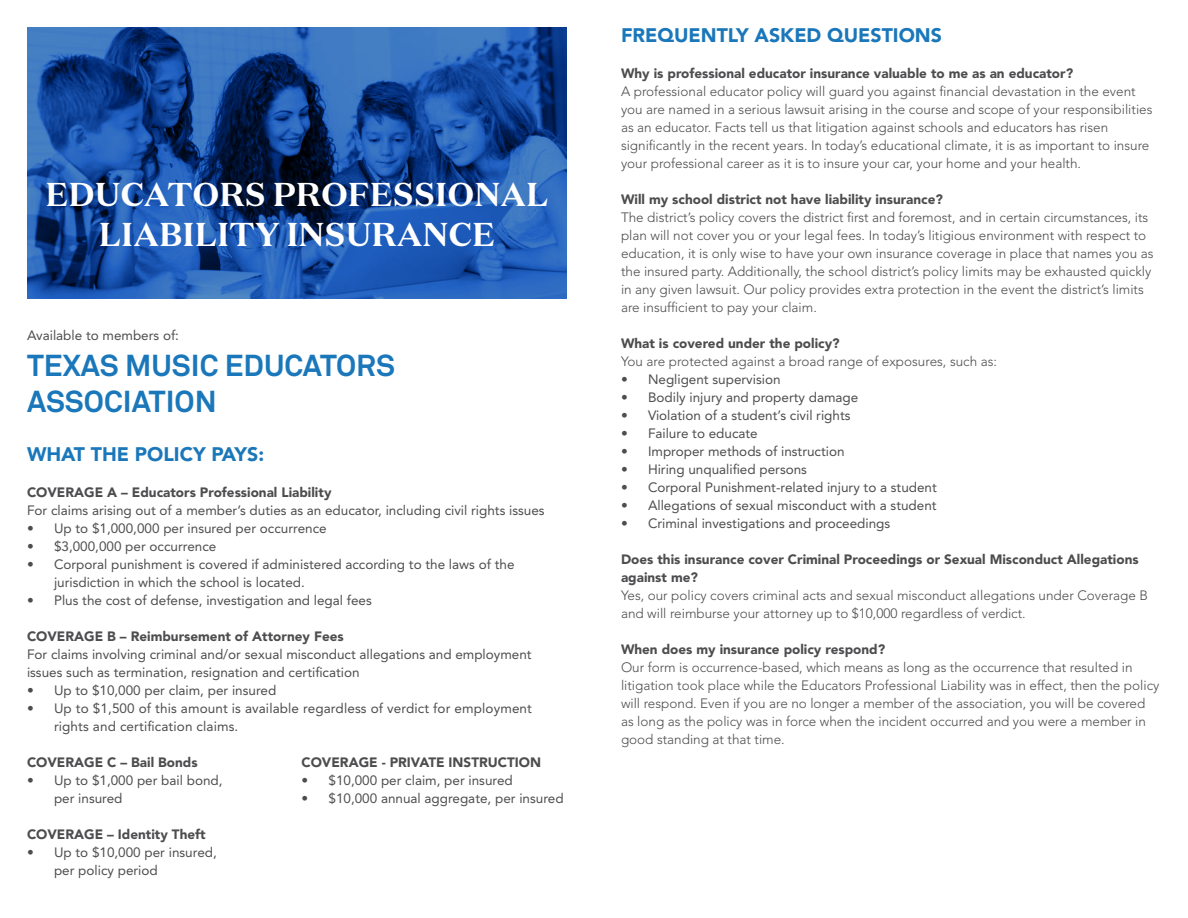
<style>
.page{position:relative;width:1188px;height:918px;background:#fff}
.page>*{position:absolute;margin:0;border:0;box-sizing:border-box;transform-origin:0 0}
.t1{font:700 33px/39.6px "Domaine Text Test";color:#fff;text-align:center}
.t2{font:700 30px/36px "Akkurat Std";color:#1a77ba}
.t3{font:900 19.5px "Avenir";color:#1a77ba}
.t4{font:300 13.5px/18px "Avenir";color:#4d4d4f}
.t5{font:13.5px/18px "Avenir";color:#4d4d4f}
.t6{font:900 13.5px/18px "Avenir";color:#4d4d4f}
</style>
<div class="page">
<svg style="left:27px;top:27px;width:540px;height:271px;background:#1e519f"></svg>
<h1 class="t1" style="left:46px;top:175px;width:504px">EDUCATORS PROFESSIONAL<br>LIABILITY INSURANCE</h1>
<p class="t5" style="left:27px;top:326px;width:154px">Available to members of:</p>
<h2 class="t2" style="left:27px;top:347px;width:370px">TEXAS MUSIC EDUCATORS<br>ASSOCIATION</h2>
<h3 class="t3" style="left:27px;top:443px;width:239px">WHAT THE POLICY PAYS:</h3>
<p class="t6" style="left:27px;top:483px;width:306px">COVERAGE A – Educators Professional Liability</p>
<p class="t5" style="left:27px;top:502px;width:519px">For claims arising out of a member’s duties as an educator, including civil rights issues</p>
<p class="t5" style="left:27px;top:520px;width:301px">• Up to $1,000,000 per insured per occurrence</p>
<p class="t5" style="left:27px;top:538px;width:191px">• $3,000,000 per occurrence</p>
<p class="t5" style="left:54px;top:555px;width:462px;text-indent:-27px">• Corporal punishment is covered if administered according to the laws of the jurisdiction in which the school is located.</p>
<p class="t5" style="left:27px;top:591px;width:346px">• Plus the cost of defense, investigation and legal fees</p>
<p class="t6" style="left:27px;top:627px;width:318px">COVERAGE B – Reimbursement of Attorney Fees</p>
<p class="t5" style="left:27px;top:645px;width:506px">For claims involving criminal and/or sexual misconduct allegations and employment issues such as termination, resignation and certification</p>
<p class="t5" style="left:27px;top:681px;width:251px">• Up to $10,000 per claim, per insured</p>
<p class="t5" style="left:54px;top:699px;width:480px;text-indent:-27px">• Up to $1,500 of this amount is available regardless of verdict for employment rights and certification claims.</p>
<p class="t6" style="left:27px;top:753px;width:172px">COVERAGE C – Bail Bonds</p>
<p class="t5" style="left:54px;top:771px;width:170px;text-indent:-27px">• Up to $1,000 per bail bond, per insured</p>
<p class="t6" style="left:27px;top:825px;width:180px">COVERAGE – Identity Theft</p>
<p class="t5" style="left:54px;top:843px;width:164px;text-indent:-27px">• Up to $10,000 per insured, per policy period</p>
<p class="t6" style="left:301px;top:753px;width:241px">COVERAGE - PRIVATE INSTRUCTION</p>
<p class="t5" style="left:301px;top:771px;width:213px">• $10,000 per claim, per insured</p>
<p class="t5" style="left:301px;top:789px;width:264px">• $10,000 annual aggregate, per insured</p>
<h3 class="t3" style="left:621px;top:23px;width:323px">FREQUENTLY ASKED QUESTIONS</h3>
<p class="t6" style="left:621px;top:64px;width:454px">Why is professional educator insurance valuable to me as an educator?</p>
<p class="t4" style="left:621px;top:82px;width:533px">A professional educator policy will guard you against financial devastation in the event you are named in a serious lawsuit arising in the course and scope of your responsibilities as an educator. Facts tell us that litigation against schools and educators has risen significantly in the recent years. In today’s educational climate, it is as important to insure your professional career as it is to insure your car, your home and your health.</p>
<p class="t6" style="left:621px;top:190px;width:324px">Will my school district not have liability insurance?</p>
<p class="t4" style="left:621px;top:208px;width:534px">The district’s policy covers the district first and foremost, and in certain circumstances, its plan will not cover you or your legal fees. In today’s litigious environment with respect to education, it is only wise to have your own insurance coverage in place that names you as the insured party. Additionally, the school district’s policy limits may be exhausted quickly in any given lawsuit. Our policy provides extra protection in the event the district’s limits are insufficient to pay your claim.</p>
<p class="t6" style="left:621px;top:334px;width:220px">What is covered under the policy?</p>
<p class="t4" style="left:621px;top:352px;width:378px">You are protected against a broad range of exposures, such as:</p>
<p class="t5" style="left:621px;top:370px;width:161px">• Negligent supervision</p>
<p class="t5" style="left:621px;top:388px;width:239px">• Bodily injury and property damage</p>
<p class="t5" style="left:621px;top:406px;width:231px">• Violation of a student’s civil rights</p>
<p class="t5" style="left:621px;top:424px;width:138px">• Failure to educate</p>
<p class="t5" style="left:621px;top:442px;width:225px">• Improper methods of instruction</p>
<p class="t5" style="left:621px;top:460px;width:188px">• Hiring unqualified persons</p>
<p class="t5" style="left:621px;top:478px;width:317px">• Corporal Punishment-related injury to a student</p>
<p class="t5" style="left:621px;top:496px;width:317px">• Allegations of sexual misconduct with a student</p>
<p class="t5" style="left:621px;top:514px;width:271px">• Criminal investigations and proceedings</p>
<p class="t6" style="left:621px;top:550px;width:519px">Does this insurance cover Criminal Proceedings or Sexual Misconduct Allegations against me?</p>
<p class="t4" style="left:621px;top:586px;width:528px">Yes, our policy covers criminal acts and sexual misconduct allegations under Coverage B and will reimburse your attorney up to $10,000 regardless of verdict.</p>
<p class="t6" style="left:621px;top:640px;width:266px">When does my insurance policy respond?</p>
<p class="t4" style="left:621px;top:658px;width:540px">Our form is occurrence-based, which means as long as the occurrence that resulted in litigation took place while the Educators Professional Liability was in effect, then the policy will respond. Even if you are no longer a member of the association, you will be covered as long as the policy was in force when the incident occurred and you were a member in good standing at that time.</p>
</div>
